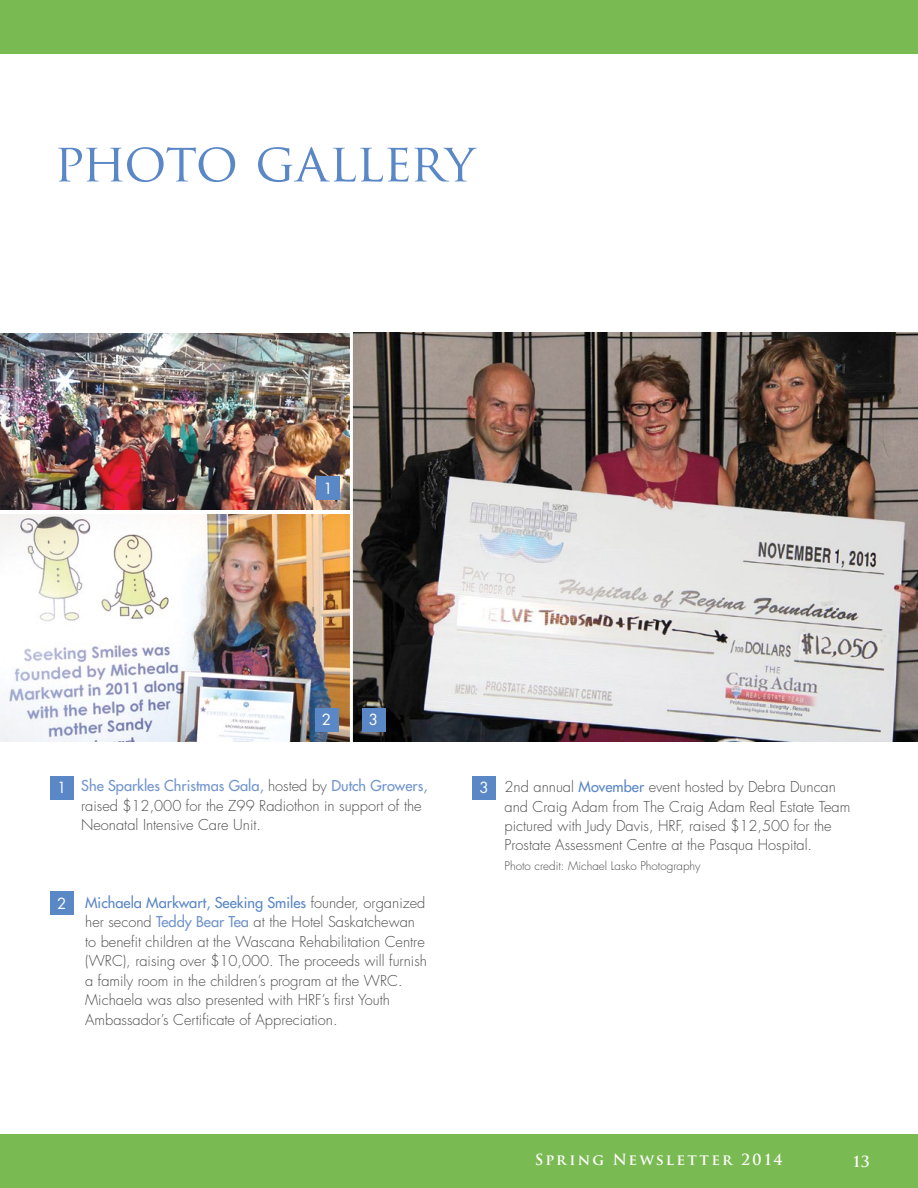
<style>
.page{position:relative;width:918px;height:1188px;background:#fff}
.page>*{position:absolute;margin:0;border:0;box-sizing:border-box;transform-origin:0 0}
.t1{font:52.5px "Trajan Pro";letter-spacing:-.02em;color:#5a87c6}
.t2{font:700 15px "Trajan Pro";letter-spacing:.13em;color:#fff}
.t3{font:15px "Futura";color:#fff}
.t4{font:300 14.7px/19.5px "Futura";color:#4d4d4f}
.t5{font:300 11.7px "Futura";color:#4d4d4f}
.s1{font-weight:400;color:#7195cd}
.s2{font-weight:400;color:#5a87c6}
</style>
<div class="page">
<div style="left:0;top:1135px;width:918px;height:53px;background:#7aba52"></div>
<div style="left:0;top:0;width:918px;height:54px;background:#7aba52"></div>
<img style="left:0;top:333px;width:350px;height:177px">
<img style="left:353px;top:333px;width:565px;height:408px">
<img style="left:0;top:514px;width:350px;height:227px">
<div style="left:50px;top:776px;width:24px;height:24px;background:#5a87c6"></div>
<div style="left:50px;top:892px;width:24px;height:23px;background:#5a87c6"></div>
<div style="left:472px;top:776px;width:24px;height:24px;background:#5a87c6"></div>
<div style="left:316px;top:476px;width:24px;height:24px;background:#5a87c6"></div>
<div style="left:315px;top:708px;width:24px;height:23px;background:#5a87c6"></div>
<div style="left:362px;top:708px;width:24px;height:23px;background:#5a87c6"></div>
<h1 class="t1" style="left:54px;top:129px;width:422px">PHOTO GALLERY</h1>
<p class="t3" style="left:323px;top:478px;width:11px">1</p>
<p class="t3" style="left:322px;top:710px;width:11px">2</p>
<p class="t3" style="left:369px;top:710px;width:11px">3</p>
<p class="t3" style="left:57px;top:778px;width:11px">1</p>
<p class="t4" style="left:81px;top:776px;width:348px"><span class="s1">She Sparkles Christmas Gala,</span> hosted by <span class="s1">Dutch Growers, </span>raised $12,000 for the Z99 Radiothon in support of the<br>Neonatal Intensive Care Unit.</p>
<p class="t3" style="left:57px;top:893px;width:11px">2</p>
<p class="t4" style="left:85px;top:893px;width:343px"><span class="s2">Michaela Markwart, Seeking Smiles</span> founder, organized her second <span class="s1">Teddy Bear Tea</span> at the Hotel Saskatchewan to benefit children at the Wascana Rehabilitation Centre (WRC), raising over $10,000. The proceeds will furnish a family room in the children’s program at the WRC.<br>Michaela was also presented with HRF’s first Youth Ambassador’s Certificate of Appreciation.</p>
<p class="t3" style="left:479px;top:778px;width:11px">3</p>
<p class="t4" style="left:505px;top:777px;width:347px">2nd annual <span class="s2">Movember</span> event hosted by Debra Duncan and Craig Adam from The Craig Adam Real Estate Team pictured with Judy Davis, HRF, raised $12,500 for the Prostate Assessment Centre at the Pasqua Hospital.</p>
<p class="t5" style="left:505px;top:858px;width:198px">Photo credit: Michael Lasko Photography</p>
<p class="t2" style="left:535px;top:1150px;width:249px">Spring Newsletter 2014</p>
<p class="t2" style="left:852px;top:1152px;width:19px">13</p>
</div>
